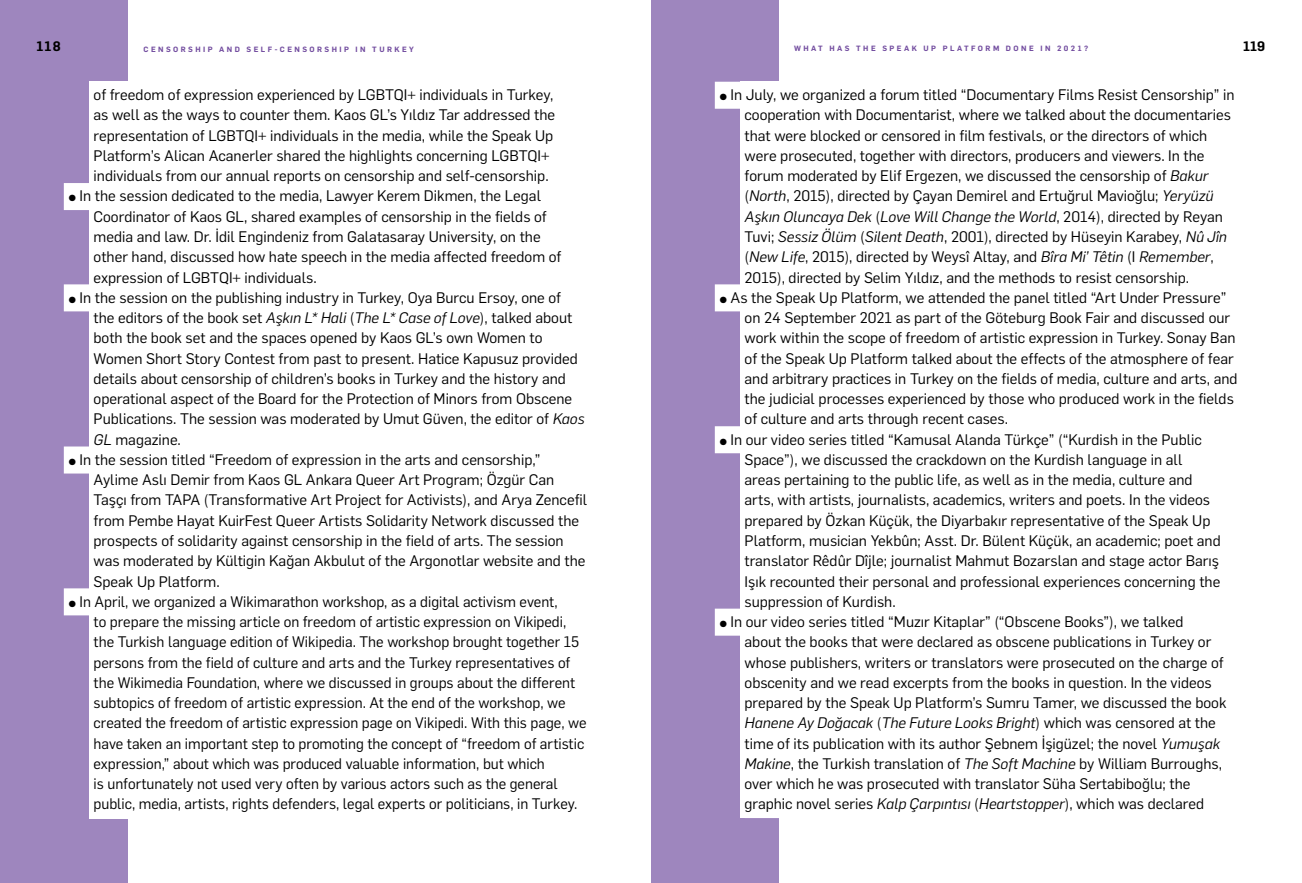
<style>
.page{position:relative;width:1302px;height:883px;background:#fff}
.page>*{position:absolute;margin:0;border:0;box-sizing:border-box;transform-origin:0 0}
.t1{font:15px/20.2px "Flama";color:#000}
.t2{font:600 13.5px "Flama";letter-spacing:.04em;color:#000}
.t3{font:600 7.5px "Flama";letter-spacing:.325em;color:#724c9f}
.s1{font-style:italic}
</style>
<div class="page">
<div style="left:0;top:0;width:128px;height:882px;background:#9e86be"></div>
<div style="left:651px;top:0;width:127px;height:882px;background:#9e86be"></div>
<div style="left:89px;top:82px;width:498px;height:108px;background:#fff"></div>
<div style="left:89px;top:183px;width:498px;height:108px;background:#fff"></div>
<div style="left:64px;top:183px;width:480px;height:27px;background:#fff"></div>
<div style="left:89px;top:284px;width:498px;height:169px;background:#fff"></div>
<div style="left:64px;top:284px;width:500px;height:27px;background:#fff"></div>
<div style="left:89px;top:446px;width:498px;height:149px;background:#fff"></div>
<div style="left:64px;top:446px;width:480px;height:27px;background:#fff"></div>
<div style="left:89px;top:588px;width:498px;height:230px;background:#fff"></div>
<div style="left:64px;top:588px;width:497px;height:27px;background:#fff"></div>
<div style="left:740px;top:82px;width:497px;height:209px;background:#fff"></div>
<div style="left:714px;top:82px;width:523px;height:27px;background:#fff"></div>
<div style="left:740px;top:284px;width:497px;height:149px;background:#fff"></div>
<div style="left:714px;top:284px;width:515px;height:27px;background:#fff"></div>
<div style="left:740px;top:426px;width:497px;height:189px;background:#fff"></div>
<div style="left:714px;top:426px;width:491px;height:27px;background:#fff"></div>
<div style="left:740px;top:608px;width:497px;height:210px;background:#fff"></div>
<div style="left:714px;top:608px;width:472px;height:27px;background:#fff"></div>
<p class="t2" style="left:37px;top:37px;width:26px">118</p>
<p class="t3" style="left:144px;top:43px;width:272px">CENSORSHIP AND SELF-CENSORSHIP IN TURKEY</p>
<p class="t3" style="left:794px;top:43px;width:272px">CENSORSHIP AND SELF-CENSORSHIP IN TURKEY</p>
<p class="t2" style="left:1242px;top:37px;width:24px">119</p>
<p class="t1" style="left:94px;top:84px;width:463px">of freedom of expression experienced by LGBTQI+ individuals in Turkey, as well as the ways to counter them. Kaos GL’s Yıldız Tar addressed the representation of LGBTQI+ individuals in the media, while the Speak Up Platform’s Alican Acanerler shared the highlights concerning LGBTQI+ individuals from our annual reports on censorship and self-censorship.</p>
<p class="t1" style="left:94px;top:185px;width:469px;text-indent:-25px">● In the session dedicated to the media, Lawyer Kerem Dikmen, the Legal Coordinator of Kaos GL, shared examples of censorship in the fields of media and law. Dr. İdil Engindeniz from Galatasaray University, on the other hand, discussed how hate speech in the media affected freedom of expression of LGBTQI+ individuals.</p>
<p class="t1" style="left:94px;top:286px;width:492px;text-indent:-25px">● In the session on the publishing industry in Turkey, Oya Burcu Ersoy, one of the editors of the book set <span class="s1">Aşkın L* Hali</span> (<span class="s1">The L* Case of Love</span>), talked about both the book set and the spaces opened by Kaos GL’s own Women to Women Short Story Contest from past to present. Hatice Kapusuz provided details about censorship of children’s books in Turkey and the history and operational aspect of the Board for the Protection of Minors from Obscene Publications. The session was moderated by Umut Güven, the editor of <span class="s1">Kaos GL</span> magazine.</p>
<p class="t1" style="left:94px;top:448px;width:495px;text-indent:-25px">● In the session titled “Freedom of expression in the arts and censorship,” Aylime Aslı Demir from Kaos GL Ankara Queer Art Program; Özgür Can Taşçı from TAPA (Transformative Art Project for Activists), and Arya Zencefil from Pembe Hayat KuirFest Queer Artists Solidarity Network discussed the prospects of solidarity against censorship in the field of arts. The session was moderated by Kültigin Kağan Akbulut of the Argonotlar website and the Speak Up Platform.</p>
<p class="t1" style="left:94px;top:590px;width:494px;text-indent:-25px">● In April, we organized a Wikimarathon workshop, as a digital activism event,<br>to prepare the missing article on freedom of artistic expression on Vikipedi, the Turkish language edition of Wikipedia. The workshop brought together 15 persons from the field of culture and arts and the Turkey representatives of the Wikimedia Foundation, where we discussed in groups about the different subtopics of freedom of artistic expression. At the end of the workshop, we created the freedom of artistic expression page on Vikipedi. With this page, we have taken an important step to promoting the concept of “freedom of artistic expression,” about which was produced valuable information, but which<br>is unfortunately not used very often by various actors such as the general public, media, artists, rights defenders, legal experts or politicians, in Turkey.</p>
<p class="t3" style="left:794px;top:43px;width:295px">WHAT HAS THE SPEAK UP PLATFORM DONE IN 2021?</p>
<p class="t1" style="left:744px;top:84px;width:491px;text-indent:-25px">● In July, we organized a forum titled “Documentary Films Resist Censorship” in cooperation with Documentarist, where we talked about the documentaries that were blocked or censored in film festivals, or the directors of which were prosecuted, together with directors, producers and viewers. In the forum moderated by Elif Ergezen, we discussed the censorship of <span class="s1">Bakur </span>(<span class="s1">North</span>, 2015), directed by Çayan Demirel and Ertuğrul Mavioğlu; <span class="s1">Yeryüzü Aşkın Oluncaya Dek</span> (<span class="s1">Love Will Change the World</span>, 2014), directed by Reyan Tuvi; <span class="s1">Sessiz Ölüm</span> (<span class="s1">Silent Death</span>, 2001), directed by Hüseyin Karabey, <span class="s1">Nû Jîn </span>(<span class="s1">New Life</span>, 2015), directed by Weysî Altay, and <span class="s1">Bîra Mi’ Têtin</span> (I <span class="s1">Remember</span>, 2015), directed by Selim Yıldız, and the methods to resist censorship.</p>
<p class="t1" style="left:744px;top:286px;width:494px;text-indent:-25px">● As the Speak Up Platform, we attended the panel titled “Art Under Pressure” on 24 September 2021 as part of the Göteburg Book Fair and discussed our work within the scope of freedom of artistic expression in Turkey. Sonay Ban of the Speak Up Platform talked about the effects of the atmosphere of fear and arbitrary practices in Turkey on the fields of media, culture and arts, and the judicial processes experienced by those who produced work in the fields of culture and arts through recent cases.</p>
<p class="t1" style="left:744px;top:428px;width:477px;text-indent:-25px">● In our video series titled “Kamusal Alanda Türkçe” (“Kurdish in the Public Space”), we discussed the crackdown on the Kurdish language in all areas pertaining to the public life, as well as in the media, culture and arts, with artists, journalists, academics, writers and poets. In the videos prepared by Özkan Küçük, the Diyarbakır representative of the Speak Up Platform, musician Yekbûn; Asst. Dr. Bülent Küçük, an academic; poet and translator Rêdûr Dîjle; journalist Mahmut Bozarslan and stage actor Barış Işık recounted their personal and professional experiences concerning the suppression of Kurdish.</p>
<p class="t1" style="left:744px;top:610px;width:483px;text-indent:-25px">● In our video series titled “Muzır Kitaplar” (“Obscene Books”), we talked<br>about the books that were declared as obscene publications in Turkey or whose publishers, writers or translators were prosecuted on the charge of obscenity and we read excerpts from the books in question. In the videos prepared by the Speak Up Platform’s Sumru Tamer, we discussed the book <span class="s1">Hanene Ay Doğacak</span> (<span class="s1">The Future Looks Bright</span>) which was censored at the time of its publication with its author Şebnem İşigüzel; the novel <span class="s1">Yumuşak Makine</span>, the Turkish translation of <span class="s1">The Soft Machine</span> by William Burroughs, over which he was prosecuted with translator Süha Sertabiboğlu; the graphic novel series <span class="s1">Kalp Çarpıntısı</span> (<span class="s1">Heartstopper</span>), which was declared</p>
</div>
